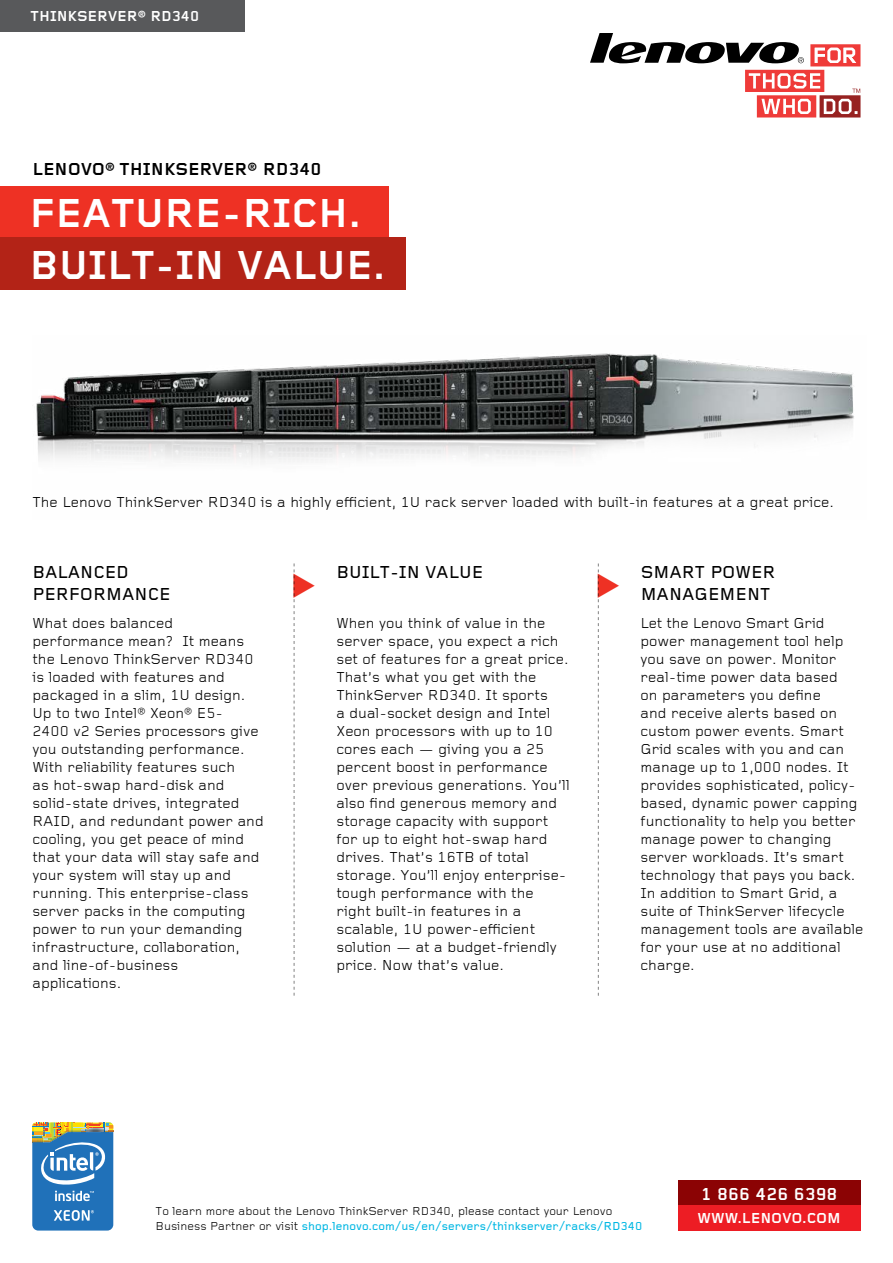
<style>
.page{position:relative;width:893px;height:1263px;background:#fff}
.page>*{position:absolute;margin:0;border:0;box-sizing:border-box;transform-origin:0 0}
.t1{font:700 42px "Foundry Gridnik";color:#fff}
.t2{font:500 18px/21.6px "Foundry Gridnik";color:#000}
.t3{font:700 18px "Foundry Gridnik";color:#000}
.t4{font:700 18px "Foundry Gridnik";color:#fff}
.t5{font:15px/18px "Foundry Gridnik";color:#000}
.t6{font:700 15px "Foundry Gridnik";color:#fff}
.t7{font:12px/14.4px "Foundry Gridnik";color:#000}
.s1{font-weight:500;color:#00b7e3}
</style>
<div class="page">
<img style="left:36px;top:353px;width:818px;height:109px">
<svg style="left:590px;top:33px;width:270px;height:85px"></svg>
<div style="left:0;top:186px;width:388px;height:51px;background:#ee3124"></div>
<div style="left:0;top:237px;width:405px;height:52px;background:#b32317"></div>
<svg style="left:32px;top:1122px;width:81px;height:108px;background:#538cb5"></svg>
<div style="left:678px;top:1180px;width:182px;height:25px;background:#8b0304"></div>
<div style="left:678px;top:1205px;width:182px;height:25px;background:#ed1d24"></div>
<div style="left:0;top:0;width:244px;height:31px;background:#58595b"></div>
<svg style="left:294px;top:563px;width:1px;height:433px"></svg>
<svg style="left:598px;top:563px;width:1px;height:433px"></svg>
<p class="t6" style="left:31px;top:8px;width:170px">THINKSERVER® RD340</p>
<p class="t3" style="left:33px;top:159px;width:290px">LENOVO® THINKSERVER® RD340</p>
<p class="t1" style="left:29px;top:190px;width:333px">FEATURE-RICH.</p>
<p class="t1" style="left:29px;top:242px;width:358px">BUILT-IN VALUE.</p>
<p class="t5" style="left:32px;top:493px;width:803px">The Lenovo ThinkServer RD340 is a highly efficient, 1U rack server loaded with built-in features at a great price.</p>
<p class="t2" style="left:32px;top:563px;width:140px">BALANCED<br>PERFORMANCE</p>
<p class="t5" style="left:32px;top:615px;width:233px">What does balanced performance mean? It means the Lenovo ThinkServer RD340 is loaded with features and packaged in a slim, 1U design.<br>Up to two Intel® Xeon® E5-<br>2400 v2 Series processors give you outstanding performance.<br>With reliability features such<br>as hot-swap hard-disk and solid-state drives, integrated<br>RAID, and redundant power and cooling, you get peace of mind that your data will stay safe and your system will stay up and running. This enterprise-class server packs in the computing power to run your demanding infrastructure, collaboration, and line-of-business applications.</p>
<p class="t2" style="left:336px;top:563px;width:148px">BUILT-IN VALUE</p>
<p class="t5" style="left:336px;top:615px;width:235px">When you think of value in the server space, you expect a rich set of features for a great price.<br>That’s what you get with the<br>ThinkServer RD340. It sports<br>a dual-socket design and Intel<br>Xeon processors with up to 10 cores each — giving you a 25 percent boost in performance over previous generations. You’ll also find generous memory and storage capacity with support for up to eight hot-swap hard drives. That’s 16TB of total storage. You’ll enjoy enterprise&shy;tough performance with the right built-in features in a scalable, 1U power-efficient solution — at a budget-friendly price. Now that’s value.</p>
<p class="t5" style="left:640px;top:615px;width:224px">Let the Lenovo Smart Grid power management tool help you save on power. Monitor real-time power data based<br>on parameters you define<br>and receive alerts based on custom power events. Smart<br>Grid scales with you and can manage up to 1,000 nodes. It provides sophisticated, policy&shy;based, dynamic power capping functionality to help you better manage power to changing server workloads. It’s smart technology that pays you back.<br>In addition to Smart Grid, a suite of ThinkServer lifecycle management tools are available for your use at no additional charge.</p>
<p class="t2" style="left:641px;top:563px;width:136px">SMART POWER<br>MANAGEMENT</p>
<p class="t7" style="left:156px;top:1205px;width:488px">To learn more about the Lenovo ThinkServer RD340, please contact your Lenovo<br>Business Partner or visit <span class="s1">shop.lenovo.com/us/en/servers/thinkserver/racks/RD340</span></p>
<p class="t4" style="left:701px;top:1183px;width:138px">1 866 426 6398</p>
<p class="t6" style="left:697px;top:1210px;width:145px">WWW.LENOVO.COM</p>
</div>
